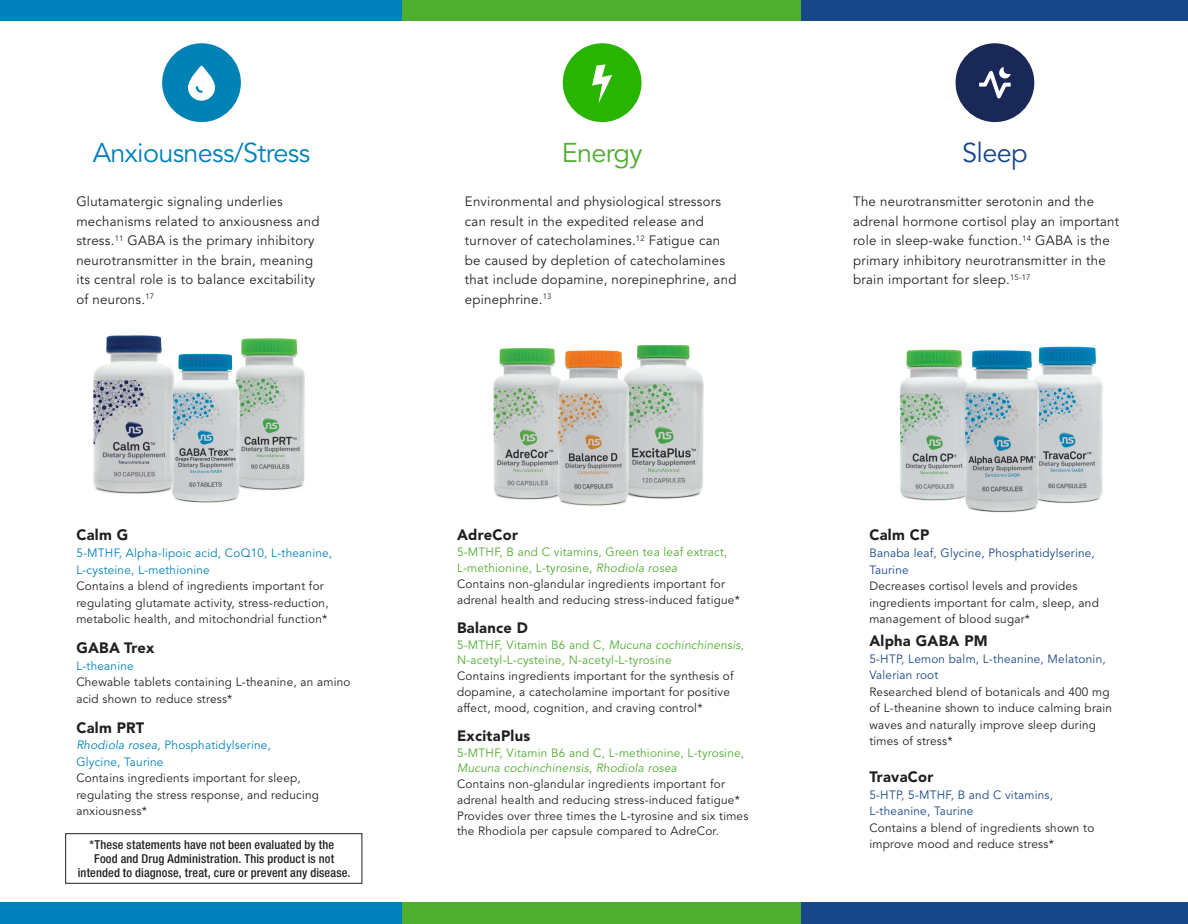
<style>
.page{position:relative;width:1188px;height:924px;background:#fff}
.page>*{position:absolute;margin:0;border:0;box-sizing:border-box;transform-origin:0 0}
.t1{font:27px "Avenir LT Std";letter-spacing:-.025em;color:#0081bb}
.t2{font:27px "Avenir LT Std";letter-spacing:-.025em;color:#4fad2f}
.t3{font:27px "Avenir LT Std";letter-spacing:-.025em;color:#174889}
.sub_reversed{font:900 15px "Avenir LT Std";letter-spacing:.02em;color:#231f20}
.sub_reversed-2{font:13.5px/19.5px "Avenir LT Std";letter-spacing:.02em;color:#231f20}
.Body_Sub_Heading{font:500 condensed 12.3px/13.8px "Helvetica Neue LT Std";letter-spacing:.01em;color:#231f20;text-align:center}
.sub_reversed-3{font:12px/16.5px "Avenir LT Std";letter-spacing:.02em;color:#231f20}
.sub_reversed-4{font:12px/15.8px "Avenir LT Std";letter-spacing:.02em;color:#4fad2f}
.sub_reversed-5{font:12px/16.5px "Avenir LT Std";letter-spacing:.02em;color:#174889}
.sub_reversed-6{font:12px/16.5px "Avenir LT Std";letter-spacing:.02em;color:#0081bb}
.s1{font-style:italic}
</style>
<div class="page">
<img style="left:637px;top:345px;width:67px;height:154px">
<div style="left:0;top:902px;width:402px;height:21px;background:#0081bb"></div>
<div style="left:0;top:0;width:402px;height:21px;background:#0081bb"></div>
<div style="left:402px;top:902px;width:399px;height:21px;background:#4fad2f"></div>
<div style="left:402px;top:0;width:399px;height:21px;background:#4fad2f"></div>
<div style="left:801px;top:902px;width:387px;height:21px;background:#174889"></div>
<div style="left:801px;top:0;width:387px;height:21px;background:#174889"></div>
<div style="left:956px;top:43px;width:78px;height:79px;background:#1a2857;border-radius:50%"></div>
<svg style="left:979px;top:67px;width:32px;height:31px"></svg>
<img style="left:93px;top:335px;width:76px;height:159px">
<img style="left:241px;top:338px;width:64px;height:153px">
<img style="left:169px;top:353px;width:76px;height:150px">
<img style="left:493px;top:348px;width:56px;height:152px">
<img style="left:549px;top:348px;width:88px;height:158px">
<div style="left:563px;top:43px;width:79px;height:79px;background:#28b401;border-radius:50%"></div>
<svg style="left:592px;top:64px;width:20px;height:39px"></svg>
<div style="left:162px;top:43px;width:79px;height:79px;background:#0182b4;border-radius:50%"></div>
<svg style="left:188px;top:66px;width:27px;height:35px"></svg>
<img style="left:1043px;top:346px;width:60px;height:157px">
<img style="left:900px;top:349px;width:64px;height:152px">
<img style="left:964px;top:347px;width:79px;height:166px">
<div style="left:65px;top:833px;width:297px;height:50px;border:1px solid #231f20"></div>
<p class="t1" style="left:93px;top:137px;width:219px">Anxiousness/Stress</p>
<p class="t2" style="left:562px;top:137px;width:82px">Energy</p>
<p class="t3" style="left:962px;top:137px;width:67px">Sleep</p>
<p class="sub_reversed-2" style="left:465px;top:192px;width:273px">Environmental and physiological stressors can result in the expedited release and turnover of catecholamines.<sup>12</sup> Fatigue can be caused by depletion of catecholamines that include dopamine, norepinephrine, and epinephrine.<sup>13</sup></p>
<p class="sub_reversed-2" style="left:76px;top:192px;width:245px">Glutamatergic signaling underlies mechanisms related to anxiousness and stress.<sup>11</sup> GABA is the primary inhibitory neurotransmitter in the brain, meaning its central role is to balance excitability of neurons.<sup>17</sup></p>
<p class="sub_reversed-2" style="left:853px;top:192px;width:268px">The neurotransmitter serotonin and the adrenal hormone cortisol play an important role in sleep-wake function.<sup>14</sup> GABA is the primary inhibitory neurotransmitter in the brain important for sleep.<sup>15-17</sup></p>
<p class="sub_reversed" style="left:76px;top:526px;width:53px">Calm G</p>
<p class="sub_reversed-6" style="left:76px;top:545px;width:257px">5-MTHF, Alpha-lipoic acid, CoQ10, L-theanine,<br>L-cysteine, L-methionine</p>
<p class="sub_reversed-3" style="left:76px;top:578px;width:254px">Contains a blend of ingredients important for regulating glutamate activity, stress-reduction, metabolic health, and mitochondrial function*</p>
<p class="sub_reversed" style="left:76px;top:638px;width:79px">GABA Trex</p>
<p class="sub_reversed-6" style="left:76px;top:657px;width:59px">L-theanine</p>
<p class="sub_reversed-3" style="left:76px;top:674px;width:276px">Chewable tablets containing L-theanine, an amino acid shown to reduce stress*</p>
<p class="sub_reversed" style="left:76px;top:718px;width:69px">Calm PRT</p>
<p class="sub_reversed-6" style="left:76px;top:737px;width:196px"><span class="s1">Rhodiola rosea</span>, Phosphatidylserine,<br>Glycine, Taurine</p>
<p class="sub_reversed-3" style="left:76px;top:770px;width:244px">Contains ingredients important for sleep, regulating the stress response, and reducing anxiousness*</p>
<p class="Body_Sub_Heading" style="left:78px;top:837px;width:274px">*These statements have not been evaluated by the<br>Food and Drug Administration. This product is not intended to diagnose, treat, cure or prevent any disease.</p>
<p class="sub_reversed" style="left:457px;top:526px;width:63px">AdreCor</p>
<p class="sub_reversed-4" style="left:457px;top:544px;width:272px">5-MTHF, B and C vitamins, Green tea leaf extract,<br>L-methionine, L-tyrosine, <span class="s1">Rhodiola rosea</span></p>
<p class="sub_reversed-3" style="left:457px;top:576px;width:284px;line-height:15.8px">Contains non-glandular ingredients important for adrenal health and reducing stress-induced fatigue*</p>
<p class="sub_reversed" style="left:457px;top:618px;width:72px">Balance D</p>
<p class="sub_reversed-4" style="left:457px;top:636px;width:288px">5-MTHF, Vitamin B6 and C, <span class="s1">Mucuna cochinchinensis</span>,<br>N-acetyl-L-cysteine, N-acetyl-L-tyrosine</p>
<p class="sub_reversed-3" style="left:457px;top:668px;width:278px;line-height:15.8px">Contains ingredients important for the synthesis of dopamine, a catecholamine important for positive affect, mood, cognition, and craving control*</p>
<p class="sub_reversed" style="left:457px;top:726px;width:75px">ExcitaPlus</p>
<p class="sub_reversed-4" style="left:457px;top:744px;width:289px">5-MTHF, Vitamin B6 and C, L-methionine, L-tyrosine,<br><span class="s1">Mucuna cochinchinensis</span>, <span class="s1">Rhodiola rosea</span></p>
<p class="sub_reversed-3" style="left:457px;top:776px;width:293px;line-height:15.8px">Contains non-glandular ingredients important for adrenal health and reducing stress-induced fatigue* Provides over three times the L-tyrosine and six times the Rhodiola per capsule compared to AdreCor.</p>
<p class="sub_reversed" style="left:869px;top:526px;width:62px">Calm CP</p>
<p class="sub_reversed-5" style="left:869px;top:545px;width:227px">Banaba leaf, Glycine, Phosphatidylserine,<br>Taurine</p>
<p class="sub_reversed-3" style="left:869px;top:578px;width:231px">Decreases cortisol levels and provides ingredients important for calm, sleep, and management of blood sugar*</p>
<p class="sub_reversed" style="left:869px;top:632px;width:120px">Alpha GABA PM</p>
<p class="sub_reversed-5" style="left:869px;top:650px;width:238px">5-HTP, Lemon balm, L-theanine, Melatonin,<br>Valerian root</p>
<p class="sub_reversed-3" style="left:869px;top:683px;width:244px">Researched blend of botanicals and 400 mg of L-theanine shown to induce calming brain waves and naturally improve sleep during times of stress*</p>
<p class="sub_reversed" style="left:869px;top:767px;width:66px">TravaCor</p>
<p class="sub_reversed-5" style="left:869px;top:786px;width:185px">5-HTP, 5-MTHF, B and C vitamins,<br>L-theanine, Taurine</p>
<p class="sub_reversed-3" style="left:869px;top:819px;width:226px">Contains a blend of ingredients shown to improve mood and reduce stress*</p>
</div>
